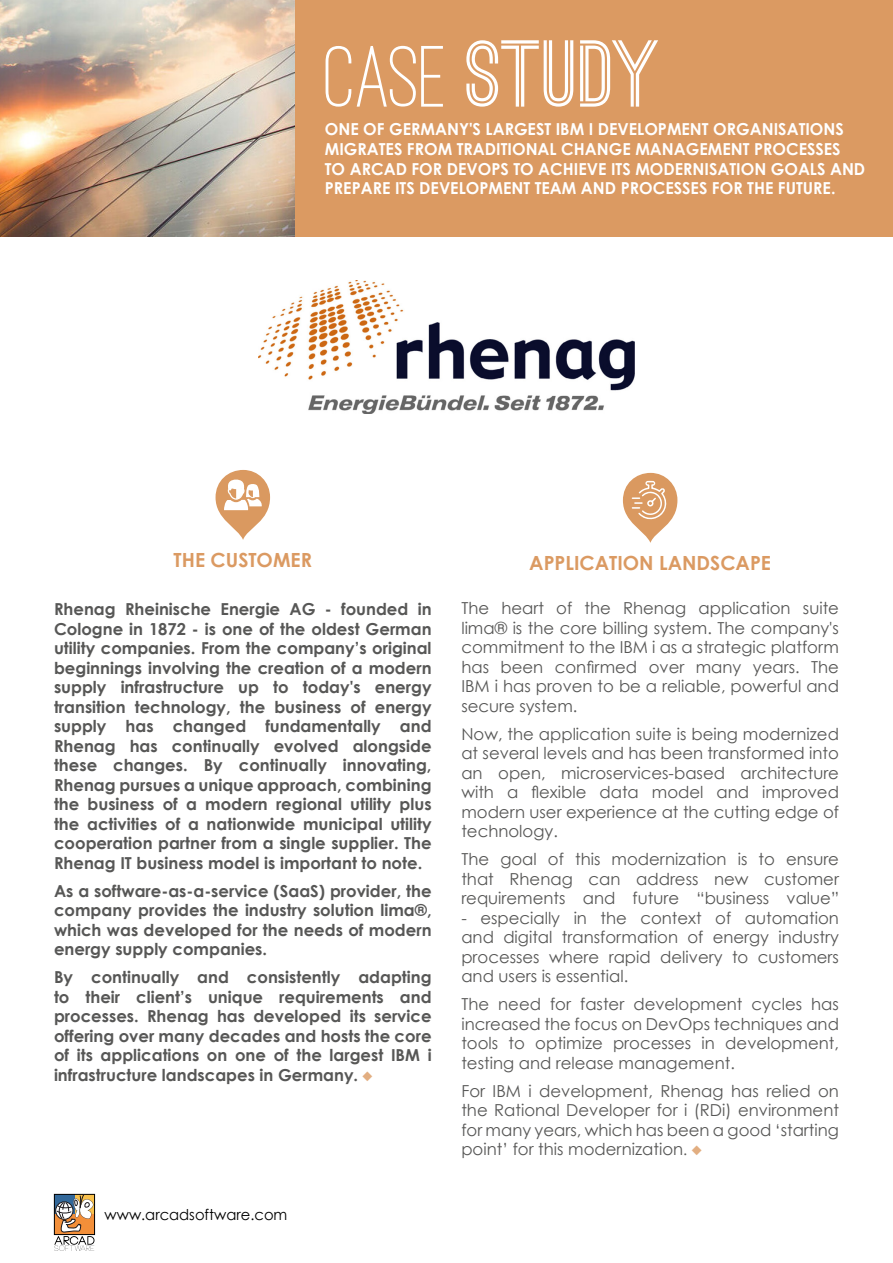
<style>
.page{position:relative;width:893px;height:1263px;background:#fff}
.page>*{position:absolute;margin:0;border:0;box-sizing:border-box;transform-origin:0 0}
.t1{font:700 90px "Ostrich Sans";color:#fff}
.t2{font:700 19.5px "Century Gothic";color:#db9a62}
.t3{font:16.5px/19.5px "Century Gothic";color:#575756;text-align:justify}
.t4{font:700 16.5px/19.5px "Century Gothic";color:#575756;text-align:justify}
.t5{font:700 16.5px/19.8px "Century Gothic";color:#fff}
.t6{font:15px "Century Gothic";color:#000}
.s1{font-weight:500}
.s2{color:#e2ae81}
.s3{font-size:15px}
</style>
<div class="page">
<img style="left:258px;top:281px;width:377px;height:133px">
<svg style="left:216px;top:470px;width:54px;height:70px;fill:#da9960"></svg>
<svg style="left:224px;top:479px;width:38px;height:31px"></svg>
<svg style="left:623px;top:473px;width:54px;height:70px;fill:#da9960"></svg>
<svg style="left:632px;top:481px;width:38px;height:39px"></svg>
<div style="left:0;top:0;width:893px;height:236px;background:#db9a62"></div>
<img style="left:0;top:0;width:294px;height:236px">
<div style="left:54px;top:1194px;width:41px;height:40px;border:1px solid #000"></div>
<svg style="left:54px;top:1195px;width:40px;height:56px"></svg>
<h1 class="t1" style="left:325px;top:40px;width:339px"><span class="s1">CASE</span> study</h1>
<p class="t5" style="left:325px;top:119px;width:542px">ONE OF GERMANY'S LARGEST IBM I DEVELOPMENT ORGANISATIONS MIGRATES FROM TRADITIONAL CHANGE MANAGEMENT PROCESSES<br>TO ARCAD FOR DEVOPS TO ACHIEVE ITS MODERNISATION GOALS AND PREPARE ITS DEVELOPMENT TEAM AND PROCESSES FOR THE FUTURE.</p>
<p class="t2" style="left:174px;top:547px;width:140px">THE CUSTOMER</p>
<p class="t4" style="left:54px;top:599px;width:379px">Rhenag Rheinische Energie AG - founded in Cologne in 1872 - is one of the oldest German utility companies. From the company’s original beginnings involving the creation of a modern supply infrastructure up to today's energy transition technology, the business of energy supply has changed fundamentally and Rhenag has continually evolved alongside these changes. By continually innovating, Rhenag pursues a unique approach, combining the business of a modern regional utility plus the activities of a nationwide municipal utility cooperation partner from a single supplier. The Rhenag IT business model is important to note.</p>
<p class="t4" style="left:54px;top:880px;width:379px">As a software-as-a-service (SaaS) provider, the company provides the industry solution lima®, which was developed for the needs of modern energy supply companies.</p>
<p class="t4" style="left:54px;top:967px;width:379px">By continually and consistently adapting to their client’s unique requirements and processes. Rhenag has developed its service offering over many decades and hosts the core of its applications on one of the largest IBM i infrastructure landscapes in Germany. <span class="s2">◆</span></p>
<p class="t6" style="left:105px;top:1206px;width:184px">www.arcadsoftware.com</p>
<p class="t2" style="left:529px;top:550px;width:243px">APPLICATION LANDSCAPE</p>
<p class="t3" style="left:461px;top:598px;width:379px">The heart of the Rhenag application suite lima® is the core billing system. The company's commitment to the IBM i as a strategic platform has been confirmed over many years. The IBM i has proven to be a reliable, powerful and secure system.</p>
<p class="t3" style="left:461px;top:724px;width:379px">Now, the application suite is being modernized at several levels and has been transformed into an open, microservices-based architecture with a flexible data model and improved modern user experience at the cutting edge of technology.</p>
<p class="t3" style="left:461px;top:849px;width:379px">The goal of this modernization is to ensure that Rhenag can address new customer requirements and future “business value”</p>
<p class="t3" style="left:461px;top:908px;width:379px">- especially in the context of automation and digital transformation of energy industry processes where rapid delivery to customers and users is essential.</p>
<p class="t3" style="left:461px;top:994px;width:379px">The need for faster development cycles has increased the focus on DevOps techniques and tools to optimize processes in development, testing and release management.</p>
<p class="t3" style="left:461px;top:1081px;width:379px">For IBM i development, Rhenag has relied on the Rational Developer for i (RDi) environment for many years, which has been a good ‘starting point’ for this modernization<span class="s3">.</span> <span class="s2">◆</span></p>
</div>
